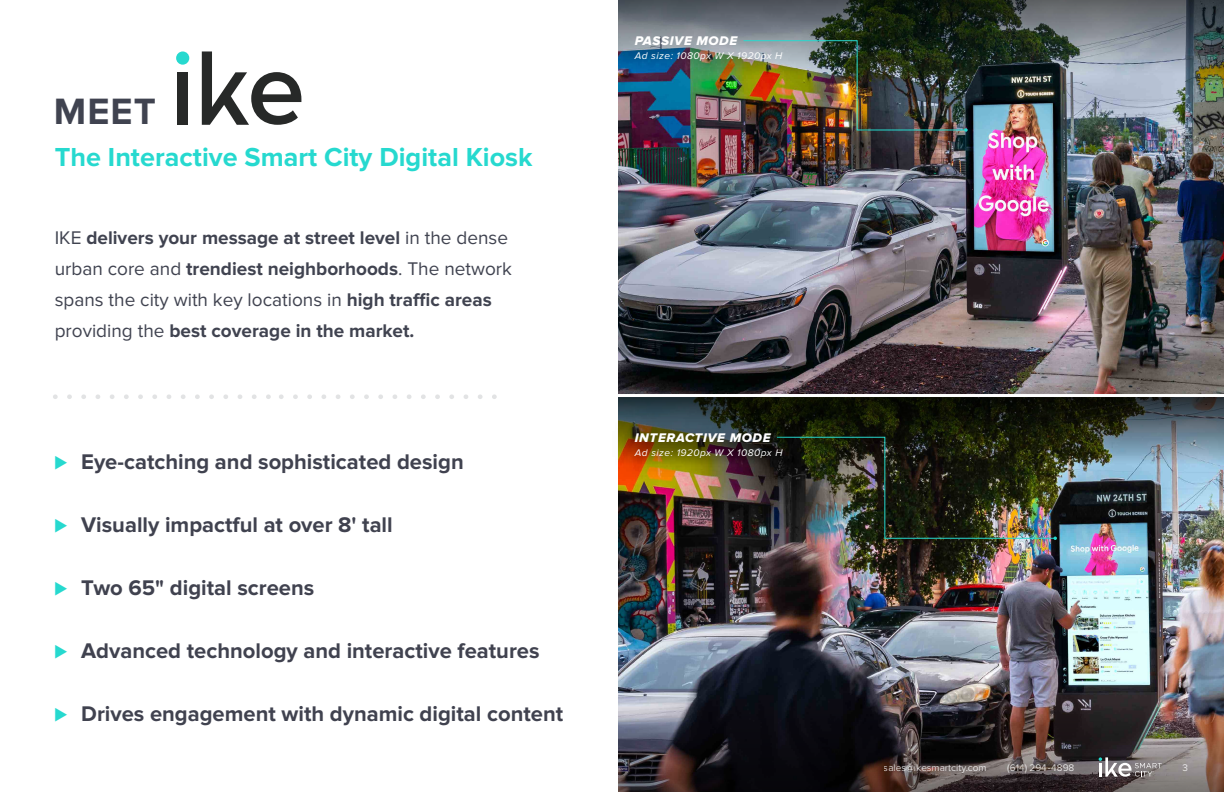
<style>
.page{position:relative;width:1224px;height:792px;background:#fff}
.page>*{position:absolute;margin:0;border:0;box-sizing:border-box;transform-origin:0 0}
.t1{font:700 38px "Proxima Nova";color:#404350}
.t2{font:700 27px "Proxima Nova";color:#26d9cf}
.t3{font:700 22px "Proxima Nova";color:#40424f}
.t4{font:700 19px/31px "Proxima Nova";color:#404350}
.t5{font:13px "Proxima Nova Extrabld It";letter-spacing:.05em;color:#fff}
.t6{font:italic 10px "Proxima Nova";letter-spacing:.05em;color:#fff}
.t7{font:10px "Proxima Nova";color:#fff}
.s1{font-weight:400}
.s2{font-weight:400;color:#26d9cf}
</style>
<div class="page">
<div style="left:176px;top:51px;width:13px;height:14px;background:#26d9cf;border-radius:50%"></div>
<svg style="left:202px;top:51px;width:99px;height:74px"></svg>
<div style="left:178px;top:72px;width:10px;height:53px;background:#272928"></div>
<img style="left:618px;top:76px;width:606px;height:623px">
<svg style="left:53px;top:394px;width:215px;height:5px"></svg>
<svg style="left:279px;top:394px;width:215px;height:5px"></svg>
<svg style="left:618px;top:397px;width:606px;height:70px;background:#2f3933"></svg>
<img style="left:618px;top:0;width:606px;height:76px">
<hr style="left:618px;top:394px;width:606px;height:3px;background:#fff">
<img style="left:776px;top:436px;width:281px;height:104px">
<img style="left:743px;top:40px;width:225px;height:92px">
<div style="left:611px;top:408px;width:194px;height:73px;background:#000;opacity:.86"></div>
<img style="left:618px;top:699px;width:606px;height:93px">
<svg style="left:1099px;top:757px;width:63px;height:20px"></svg>
<h1 class="t1" style="left:54px;top:90px;width:104px">MEET</h1>
<h2 class="t2" style="left:55px;top:141px;width:479px">The Interactive Smart City Digital Kiosk</h2>
<p class="t4" style="left:55px;top:222px;width:459px"><span class="s1">IKE</span> delivers your message at street level <span class="s1">in the dense urban core and</span> trendiest neighborhoods<span class="s1">. The network spans the city with key locations in</span> high traffic areas <span class="s1">providing the</span> best coverage in the market.</p>
<p class="t3" style="left:54px;top:449px;width:411px"><span class="s2">⊲</span> Eye-catching and sophisticated design</p>
<p class="t3" style="left:54px;top:512px;width:340px"><span class="s2">⊲</span> Visually impactful at over 8' tall</p>
<p class="t3" style="left:54px;top:575px;width:262px"><span class="s2">⊲</span> Two 65" digital screens</p>
<p class="t3" style="left:54px;top:638px;width:487px"><span class="s2">⊲</span> Advanced technology and interactive features</p>
<p class="t3" style="left:54px;top:701px;width:511px"><span class="s2">⊲</span> Drives engagement with dynamic digital content</p>
<p class="t5" style="left:635px;top:34px;width:104px">PASSIVE MODE</p>
<p class="t6" style="left:635px;top:50px;width:149px">Ad size: 1080px W X 1920px H</p>
<p class="t5" style="left:635px;top:430px;width:137px">INTERACTIVE MODE</p>
<p class="t6" style="left:635px;top:447px;width:149px">Ad size: 1920px W X 1080px H</p>
<p class="t7" style="left:884px;top:762px;width:104px">sales@ikesmartcity.com</p>
<p class="t7" style="left:1007px;top:762px;width:69px">(614) 294-4898</p>
<p class="t7" style="left:1182px;top:762px;width:7px">3</p>
</div>
